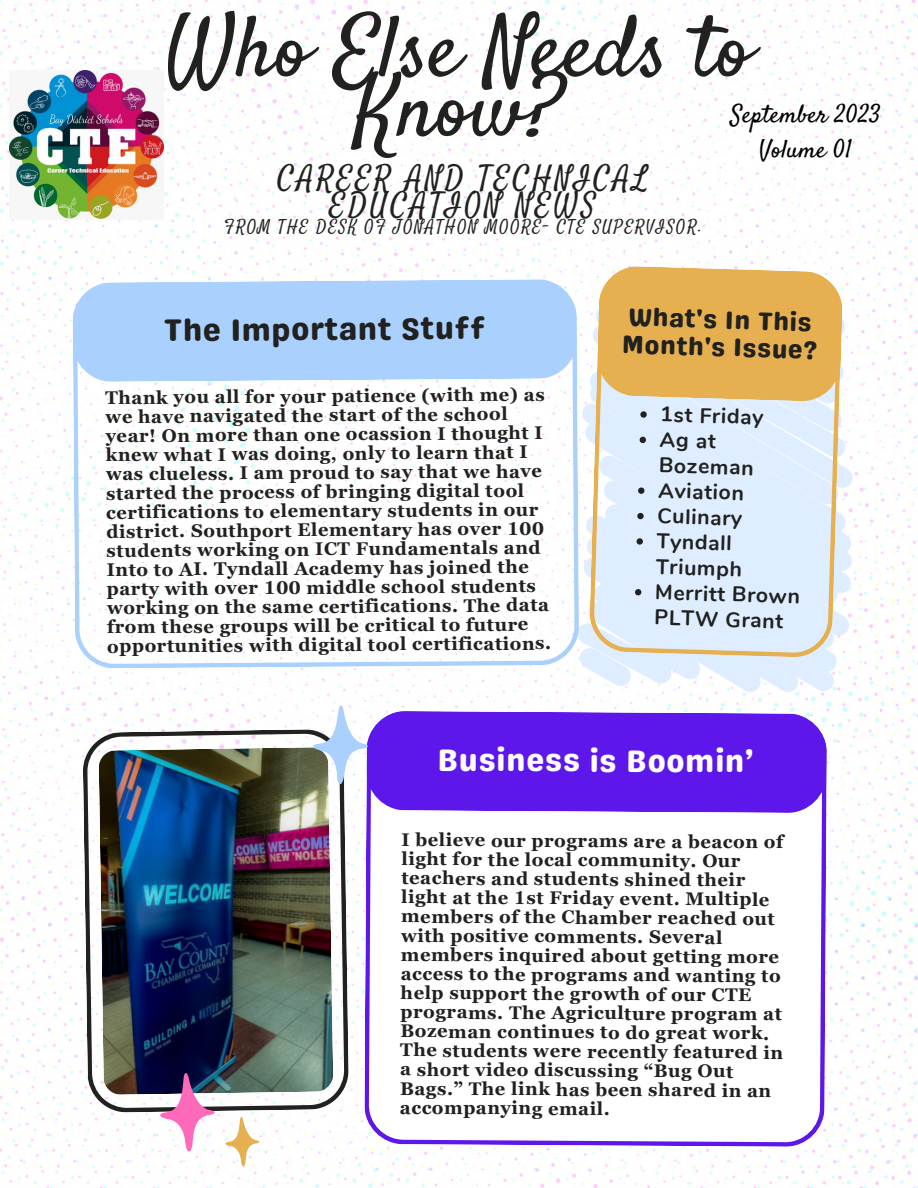
<style>
.page{position:relative;width:918px;height:1188px;background:#fff}
.page>*{position:absolute;margin:0;border:0;box-sizing:border-box;transform-origin:0 0}
.t1{font:86.25px "Satisfy";color:#21211f}
.t2{font:31.05px "Genty Sans";letter-spacing:.02em;color:#21211f}
.t3{font:31.05px "Genty Sans";letter-spacing:.025em;color:#fff}
.t4{font:30.15px/27px "Satisfy";letter-spacing:.1em;color:#21211f;text-align:center}
.t5{font:25.35px/27.5px "Genty Sans";color:#21211f}
.t6{font:25.05px "Satisfy";color:#000}
.t7{font:700 21.15px/25.3px "Nunito";color:#21211f}
.t8{font:700 18.3px/19px "Georgia Pro";letter-spacing:.025em;color:#21211f}
.t9{font:16.65px "Satisfy";letter-spacing:.1em;color:#21211f}
</style>
<div class="page">
<img style="left:0;top:0;width:918px;height:1188px">
<svg style="left:73px;top:382px;width:502px;height:286px"></svg>
<div style="left:73px;top:279px;width:502px;height:103px;background:#aad0fd"></div>
<svg style="left:364px;top:789px;width:463px;height:358px"></svg>
<div style="left:366px;top:711px;width:461px;height:102px;background:#5e17eb"></div>
<svg style="left:83px;top:729px;width:266px;height:384px"></svg>
<img style="left:99px;top:747px;width:234px;height:348px">
<svg style="left:310px;top:702px;width:61px;height:87px"></svg>
<svg style="left:156px;top:1070px;width:106px;height:100px"></svg>
<img style="left:10px;top:70px;width:154px;height:150px">
<svg style="left:575px;top:266px;width:279px;height:428px;background:#e4ddcd"></svg>
<p class="t1" style="left:166px;top:-6px;width:588px">Who Else Needs to</p>
<p class="t1" style="left:355px;top:54px;width:210px">Know?</p>
<p class="t4" style="left:278px;top:166px;width:372px">CAREER AND TECHNICAL<br>EDUCATION NEWS</p>
<p class="t9" style="left:225px;top:215px;width:479px">FROM THE DESK OF JONATHON MOORE- CTE SUPERVISOR.</p>
<p class="t6" style="left:731px;top:99px;width:152px">September 2023</p>
<p class="t6" style="left:759px;top:134px;width:94px">Volume 01</p>
<p class="t2" style="left:164px;top:311px;width:323px">The Important Stuff</p>
<p class="t5" style="left:624px;top:303px;width:196px;rotate:2deg">What's In This<br>Month's Issue?</p>
<p class="t8" style="left:106px;top:386px;width:447px">Thank you all for your patience (with me) as we have navigated the start of the school year! On more than one ocassion I thought I knew what I was doing, only to learn that I was clueless. I am proud to say that we have started the process of bringing digital tool certifications to elementary students in our district. Southport Elementary has over 100 students working on ICT Fundamentals and Into to AI. Tyndall Academy has joined the party with over 100 middle school students working on the same certifications. The data from these groups will be critical to future opportunities with digital tool certifications.</p>
<p class="t7" style="left:661px;top:402px;width:104px;rotate:2deg">1st Friday</p>
<p class="t7" style="left:660px;top:427px;width:96px;rotate:2deg">Ag at<br>Bozeman</p>
<p class="t7" style="left:659px;top:478px;width:87px;rotate:2deg">Aviation</p>
<p class="t7" style="left:658px;top:503px;width:86px;rotate:2deg">Culinary</p>
<p class="t7" style="left:657px;top:528px;width:88px;rotate:2deg">Tyndall<br>Triumph</p>
<p class="t7" style="left:656px;top:579px;width:146px;rotate:2deg">Merritt Brown<br>PLTW Grant</p>
<p class="t3" style="left:438px;top:742px;width:317px">Business is Boomin’</p>
<p class="t8" style="left:400px;top:831px;width:385px">I believe our programs are a beacon of light for the local community. Our teachers and students shined their light at the 1st Friday event. Multiple members of the Chamber reached out with positive comments. Several members inquired about getting more access to the programs and wanting to help support the growth of our CTE programs. The Agriculture program at Bozeman continues to do great work.<br>The students were recently featured in a short video discussing “Bug Out Bags.” The link has been shared in an accompanying email.</p>
</div>
